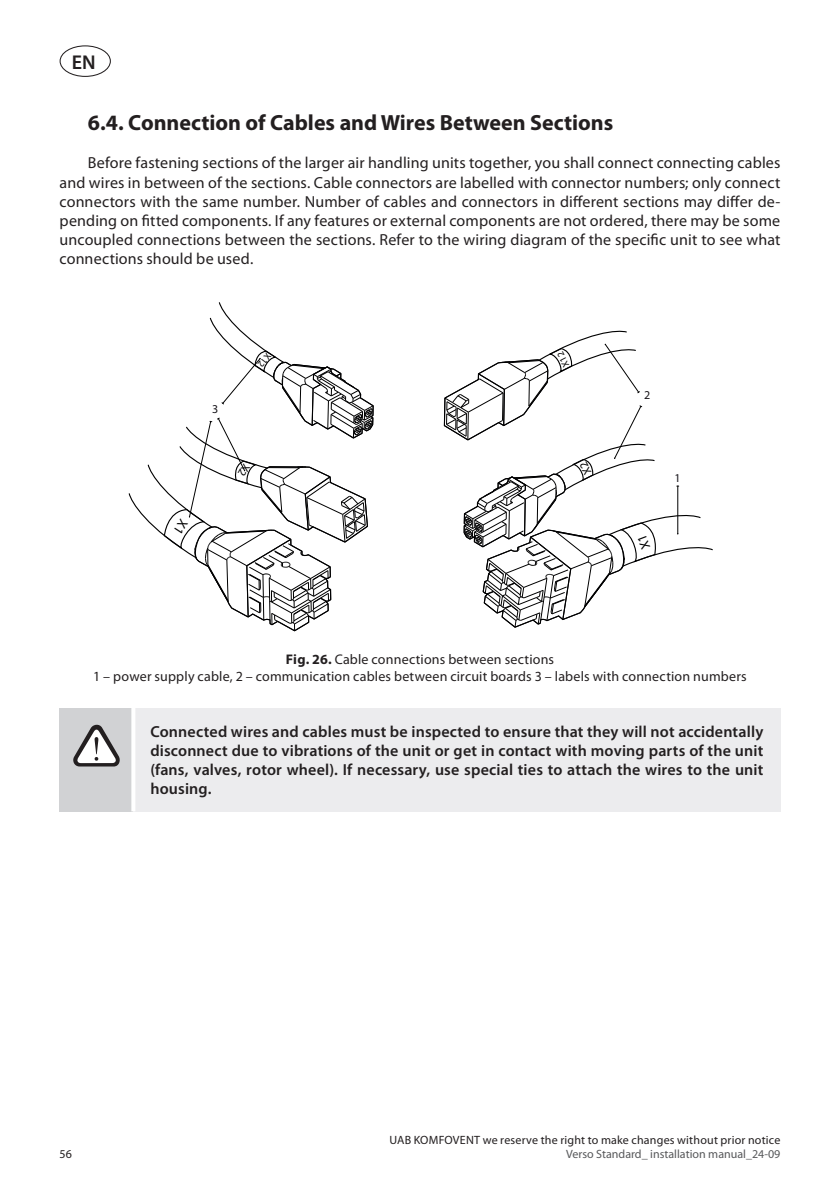
<style>
.page{position:relative;width:840px;height:1191px;background:#fff}
.page>*{position:absolute;margin:0;border:0;box-sizing:border-box;transform-origin:0 0}
.t1{font:700 22px "Myriad Pro";color:#231f20}
.t2{font:600 20px "Myriad Pro";color:#231f20}
.t3{font:16px/19.2px "Myriad Pro";letter-spacing:.01em;color:#231f20;text-align:justify}
.t4{font:600 16px/19.2px "Myriad Pro";letter-spacing:.01em;color:#231f20;text-align:justify}
.t5{font:14px/16.8px "Myriad Pro";letter-spacing:.015em;color:#231f20;text-align:center}
.t6{font:12px "Myriad Pro";letter-spacing:.015em;color:#231f20}
.t7{font:12px "Myriad Pro";color:#57585a}
.t8{font:12px "Myriad Pro";color:#171419}
.s1{font-weight:700}
</style>
<div class="page">
<div style="left:60px;top:45px;width:51px;height:32px;border:1px solid #231f20;border-radius:50%"></div>
<div style="left:60px;top:707px;width:73px;height:104px;background:#d1d2d4"></div>
<div style="left:133px;top:707px;width:647px;height:104px;background:#ececee"></div>
<svg style="left:131px;top:707px;width:4px;height:104px"></svg>
<svg style="left:73px;top:724px;width:47px;height:42px"></svg>
<svg style="left:443px;top:330px;width:270px;height:298px"></svg>
<svg style="left:128px;top:302px;width:246px;height:330px"></svg>
<p class="t2" style="left:72px;top:49px;width:25px">EN</p>
<h1 class="t1" style="left:88px;top:108px;width:526px">6.4. Connection of Cables and Wires Between Sections</h1>
<p class="t3" style="left:60px;top:153px;width:722px;text-indent:28px">Before fastening sections of the larger air handling units together, you shall connect connecting cables and wires in between of the sections. Cable connectors are labelled with connector numbers; only connect connectors with the same number. Number of cables and connectors in different sections may differ de&shy;pending on fitted components. If any features or external components are not ordered, there may be some uncoupled connections between the sections. Refer to the wiring diagram of the specific unit to see what connections should be used.</p>
<p class="t8" style="left:212px;top:402px;width:8px">3</p>
<p class="t8" style="left:644px;top:388px;width:8px">2</p>
<p class="t8" style="left:674px;top:470px;width:8px">1</p>
<p class="t5" style="left:93px;top:650px;width:654px"><span class="s1">Fig. 26.</span> Cable connections between sections<br>1 – power supply cable, 2 – communication cables between circuit boards 3 – labels with connection numbers</p>
<p class="t4" style="left:150px;top:721px;width:614px">Connected wires and cables must be inspected to ensure that they will not accidentally disconnect due to vibrations of the unit or get in contact with moving parts of the unit (fans, valves, rotor wheel). If necessary, use special ties to attach the wires to the unit housing.</p>
<p class="t6" style="left:389px;top:1132px;width:392px">UAB KOMFOVENT we reserve the right to make changes without prior notice</p>
<p class="t6" style="left:60px;top:1146px;width:14px">56</p>
<p class="t7" style="left:566px;top:1146px;width:216px">Verso Standard_ installation manual_24-09</p>
</div>
